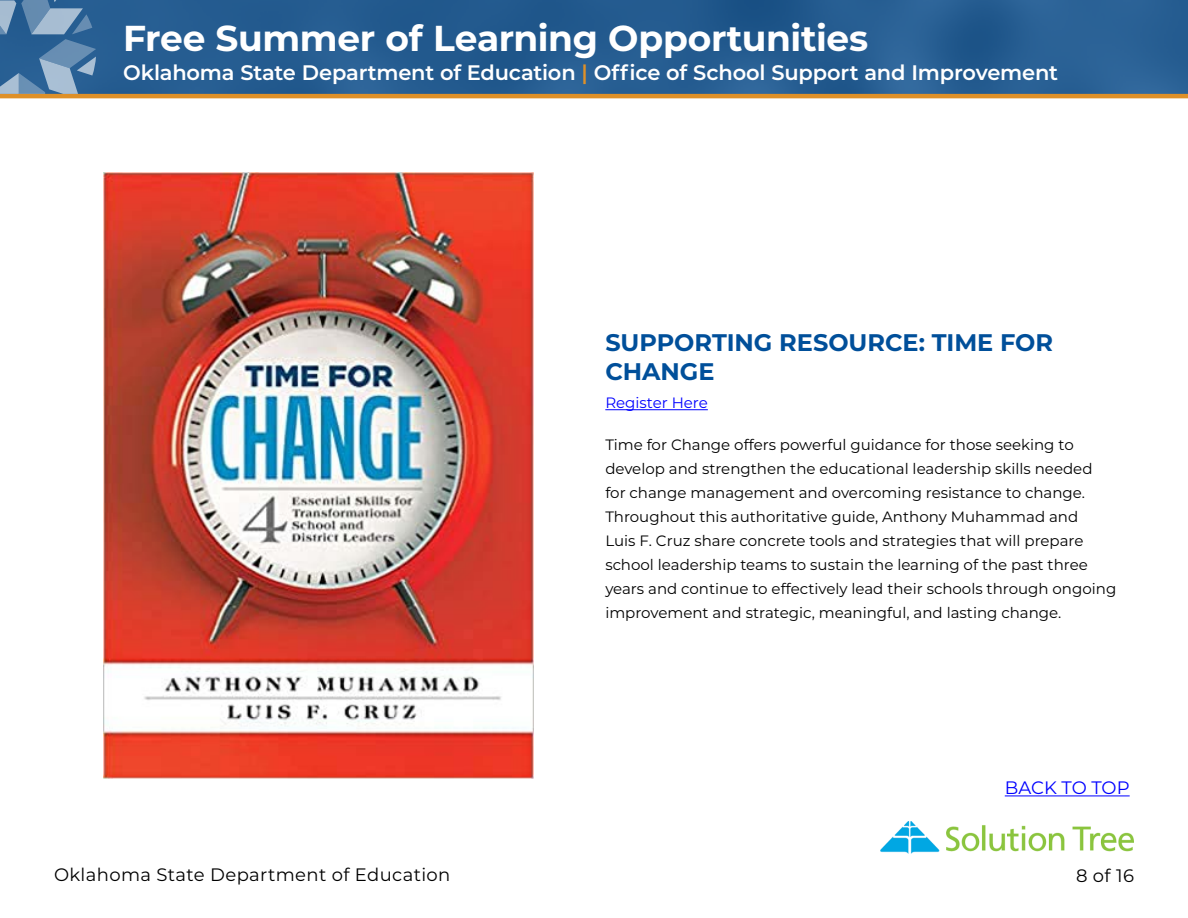
<style>
.page{position:relative;width:1188px;height:918px;background:#fff}
.page>*{position:absolute;margin:0;border:0;box-sizing:border-box;transform-origin:0 0}
.t1{font:700 36px "Montserrat";letter-spacing:-.01em;color:#fff}
.t2{font:700 24px/28.8px "Montserrat";color:#004f9a}
.t3{font:600 21px "Montserrat";letter-spacing:-.01em;color:#fff}
.t4{font:18px "Montserrat";letter-spacing:.02em;color:#000}
.t5{font:18px "Montserrat";letter-spacing:-.005em;color:#00f}
.t6{font:15px/24px "Montserrat";color:#000}
.t7{font:15px "Montserrat";color:#00f}
.s1{color:#de9028}
</style>
<div class="page">
<div style="left:0;top:0;width:1188px;height:96px;background:#255c91"></div>
<hr style="left:0;top:94px;width:1188px;height:4px;background:#de9028">
<svg style="left:0;top:0;width:96px;height:94px"></svg>
<img style="left:104px;top:173px;width:429px;height:605px">
<hr style="left:605px;top:409px;width:103px;height:1px;background:#00f">
<img style="left:881px;top:822px;width:253px;height:32px">
<hr style="left:1005px;top:795px;width:125px;height:1px;background:#00f">
<h1 class="t1" style="left:123px;top:13px;width:747px">Free Summer of Learning Opportunities</h1>
<h3 class="t3" style="left:123px;top:58px;width:936px">Oklahoma State Department of Education <span class="s1">|</span> Office of School Support and Improvement</h3>
<h2 class="t2" style="left:605px;top:327px;width:449px">SUPPORTING RESOURCE: TIME FOR<br>CHANGE</h2>
<p class="t7" style="left:605px;top:393px;width:104px">Register Here</p>
<p class="t6" style="left:605px;top:432px;width:513px">Time for Change offers powerful guidance for those seeking to develop and strengthen the educational leadership skills needed for change management and overcoming resistance to change.<br>Throughout this authoritative guide, Anthony Muhammad and<br>Luis F. Cruz share concrete tools and strategies that will prepare school leadership teams to sustain the learning of the past three years and continue to effectively lead their schools through ongoing improvement and strategic, meaningful, and lasting change.</p>
<p class="t5" style="left:1005px;top:775px;width:126px">BACK TO TOP</p>
<p class="t4" style="left:54px;top:863px;width:398px">Oklahoma State Department of Education</p>
<p class="t4" style="left:1076px;top:863px;width:59px">8 of 16</p>
</div>
